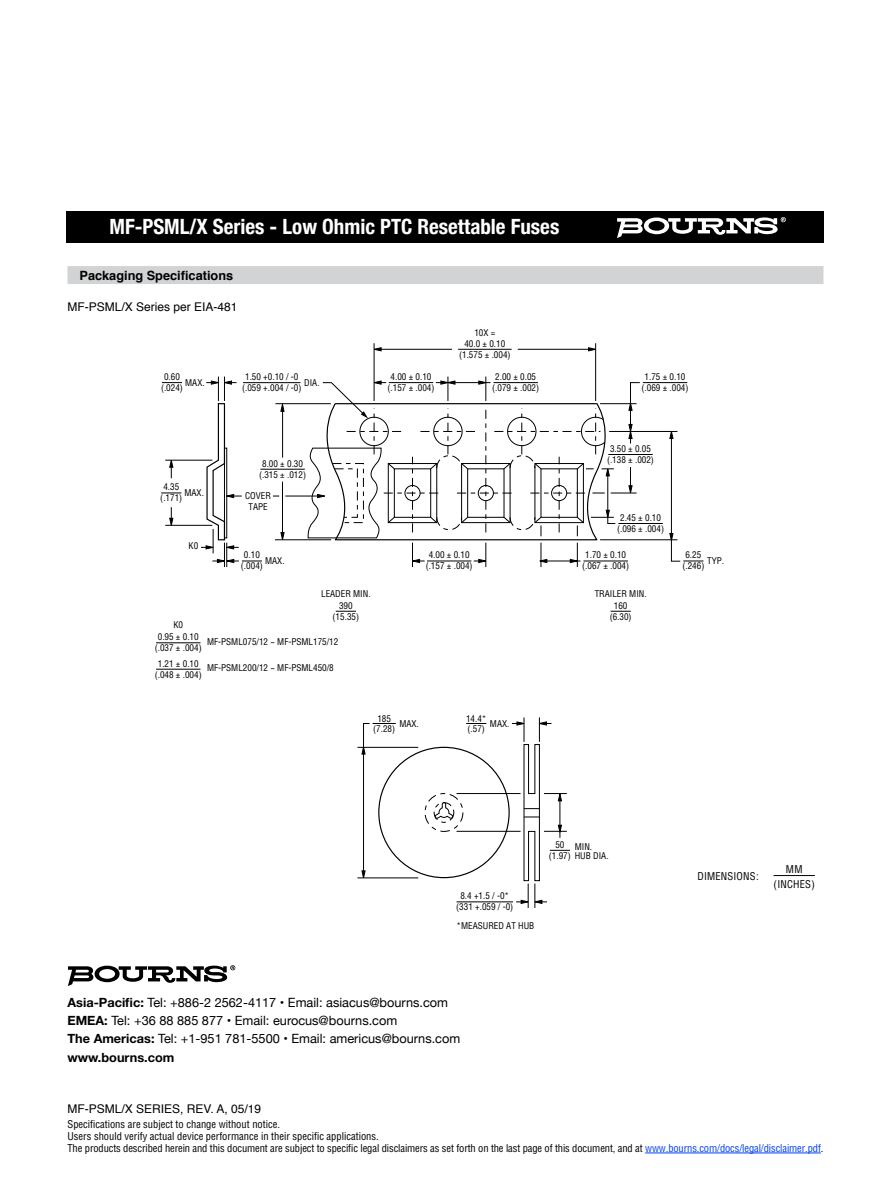
<style>
.page{position:relative;width:891px;height:1188px;background:#fff}
.page>*{position:absolute;margin:0;border:0;box-sizing:border-box;transform-origin:0 0}
.t1{font:700 condensed 22.5px "Helvetica Neue";color:#fff}
.t2{font:700 condensed 21px "Helvetica Neue";color:#fff}
.t3{font:12.75px/18.3px "Helvetica Neue";color:#000}
.t4{font:700 12.75px "Helvetica";color:#000}
.t5{font:12px "Helvetica";color:#000}
.t6{font:condensed 10.5px/12px "Helvetica";letter-spacing:-.01em;color:#000}
.t7{font:condensed 10.5px/15px "Helvetica";letter-spacing:.02em;color:#000;text-align:center}
.t8{font:condensed 9.15px/10.9px "Helvetica";color:#010001;text-align:center}
.t9{font:condensed 9.15px "Helvetica";color:#000}
.s1{font-weight:700}
.s2{color:#0042f4}
</style>
<div class="page">
<div style="left:68px;top:212px;width:756px;height:31px;background:#000"></div>
<svg style="left:617px;top:217px;width:169px;height:21px"></svg>
<hr style="left:645px;top:1153px;width:176px;height:1px;background:#0042f4">
<svg style="left:68px;top:965px;width:167px;height:21px"></svg>
<div style="left:68px;top:266px;width:756px;height:18px;background:#d1d3d4"></div>
<div style="left:425px;top:793px;width:38px;height:39px;border:1px dashed #010001;border-radius:50%"></div>
<div style="left:434px;top:802px;width:20px;height:21px;border:1px dashed #010001;border-radius:50%"></div>
<svg style="left:434px;top:802px;width:20px;height:18px"></svg>
<hr style="left:275px;top:403px;width:56px;height:1px;background:#010001">
<hr style="left:275px;top:540px;width:56px;height:1px;background:#010001">
<svg style="left:280px;top:403px;width:4px;height:9px"></svg>
<hr style="left:282px;top:482px;width:1px;height:52px;background:#010001">
<svg style="left:280px;top:532px;width:5px;height:9px"></svg>
<hr style="left:260px;top:469px;width:45px;height:1px;background:#010001">
<hr style="left:282px;top:409px;width:1px;height:49px;background:#010001">
<hr style="left:374px;top:343px;width:1px;height:58px;background:#010001">
<hr style="left:595px;top:343px;width:1px;height:58px;background:#010001">
<hr style="left:285px;top:496px;width:34px;height:1px;background:#010001">
<svg style="left:466px;top:723px;width:20px;height:1px"></svg>
<hr style="left:643px;top:382px;width:44px;height:1px;background:#010001">
<hr style="left:609px;top:431px;width:68px;height:1px;background:#010001">
<hr style="left:600px;top:540px;width:77px;height:1px;background:#010001">
<hr style="left:357px;top:747px;width:61px;height:1px;background:#010001">
<hr style="left:357px;top:878px;width:61px;height:1px;background:#010001">
<hr style="left:457px;top:793px;width:64px;height:1px;background:#010001">
<hr style="left:457px;top:831px;width:64px;height:1px;background:#010001">
<svg style="left:512px;top:717px;width:58px;height:191px"></svg>
<hr style="left:165px;top:460px;width:47px;height:1px;background:#010001">
<hr style="left:165px;top:525px;width:47px;height:1px;background:#010001">
<svg style="left:669px;top:431px;width:34px;height:131px"></svg>
<svg style="left:336px;top:611px;width:20px;height:1px"></svg>
<hr style="left:618px;top:523px;width:45px;height:1px;background:#010001">
<hr style="left:608px;top:454px;width:45px;height:1px;background:#010001">
<svg style="left:169px;top:459px;width:4px;height:19px"></svg>
<svg style="left:169px;top:507px;width:4px;height:19px"></svg>
<svg style="left:161px;top:493px;width:20px;height:1px"></svg>
<svg style="left:162px;top:382px;width:20px;height:1px"></svg>
<svg style="left:201px;top:377px;width:61px;height:190px"></svg>
<hr style="left:243px;top:382px;width:57px;height:1px;background:#010001">
<svg style="left:362px;top:723px;width:34px;height:156px"></svg>
<svg style="left:611px;top:611px;width:20px;height:1px"></svg>
<hr style="left:457px;top:901px;width:56px;height:1px;background:#010001">
<svg style="left:307px;top:377px;width:334px;height:190px"></svg>
<hr style="left:458px;top:349px;width:54px;height:1px;background:#010001">
<svg style="left:373px;top:347px;width:9px;height:4px"></svg>
<hr style="left:380px;top:349px;width:72px;height:1px;background:#010001">
<svg style="left:588px;top:347px;width:9px;height:4px"></svg>
<hr style="left:518px;top:349px;width:72px;height:1px;background:#010001">
<hr style="left:156px;top:642px;width:44px;height:1px;background:#010001">
<hr style="left:156px;top:669px;width:44px;height:1px;background:#010001">
<hr style="left:774px;top:875px;width:41px;height:1px;background:#000">
<h2 class="t2" style="left:110px;top:209px;width:451px">MF-PSML/X Series - Low Ohmic PTC Resettable Fuses</h2>
<h1 class="t1" style="left:98px;top:214px;width:360px">MF-NSMF Series - PTC Resettable Fuses</h1>
<h3 class="t4" style="left:80px;top:265px;width:155px">Packaging Specifications</h3>
<h3 class="t5" style="left:68px;top:297px;width:172px">MF-PSML/X Series per EIA-481</h3>
<p class="t8" style="left:161px;top:371px;width:23px">0.60 (.024)</p>
<p class="t8" style="left:185px;top:377px;width:21px">MAX.</p>
<p class="t8" style="left:242px;top:371px;width:61px">1.50 +0.10 / -0 (.059 +.004 / -0)</p>
<p class="t9" style="left:304px;top:376px;width:17px">DIA.</p>
<p class="t8" style="left:459px;top:327px;width:53px">10X =<br>40.0 ± 0.10 (1.575 ± .004)</p>
<p class="t8" style="left:388px;top:371px;width:48px">4.00 ± 0.10 (.157 ± .004)</p>
<p class="t8" style="left:492px;top:371px;width:48px">2.00 ± 0.05 (.079 ± .002)</p>
<p class="t8" style="left:642px;top:371px;width:48px">1.75 ± 0.10 (.069 ± .004)</p>
<p class="t8" style="left:160px;top:481px;width:23px">4.35 (.171)</p>
<p class="t8" style="left:185px;top:487px;width:21px">MAX.</p>
<p class="t8" style="left:189px;top:540px;width:11px">K0</p>
<p class="t8" style="left:173px;top:619px;width:11px">K0</p>
<p class="t8" style="left:259px;top:458px;width:48px">8.00 ± 0.30 (.315 ± .012)</p>
<p class="t8" style="left:245px;top:490px;width:27px">COVER<br>TAPE</p>
<p class="t8" style="left:241px;top:549px;width:23px">0.10 (.004)</p>
<p class="t8" style="left:265px;top:555px;width:21px">MAX.</p>
<p class="t9" style="left:321px;top:588px;width:51px">LEADER MIN.</p>
<p class="t8" style="left:333px;top:600px;width:28px">390 (15.35)</p>
<p class="t8" style="left:155px;top:631px;width:48px">0.95 ± 0.10 (.037 ± .004)</p>
<p class="t8" style="left:207px;top:636px;width:133px">MF-PSML075/12 ~ MF-PSML175/12</p>
<p class="t8" style="left:155px;top:658px;width:48px">1.21 ± 0.10 (.048 ± .004)</p>
<p class="t8" style="left:207px;top:662px;width:128px">MF-PSML200/12 ~ MF-PSML450/8</p>
<p class="t8" style="left:607px;top:443px;width:48px">3.50 ± 0.05 (.138 ± .002)</p>
<p class="t8" style="left:617px;top:512px;width:48px">2.45 ± 0.10 (.096 ± .004)</p>
<p class="t8" style="left:426px;top:549px;width:48px">4.00 ± 0.10 (.157 ± .004)</p>
<p class="t8" style="left:582px;top:549px;width:48px">1.70 ± 0.10 (.067 ± .004)</p>
<p class="t8" style="left:682px;top:549px;width:23px">6.25 (.246)</p>
<p class="t9" style="left:707px;top:555px;width:18px">TYP.</p>
<p class="t9" style="left:595px;top:588px;width:54px">TRAILER MIN.</p>
<p class="t8" style="left:610px;top:600px;width:23px">160 (6.30)</p>
<p class="t8" style="left:373px;top:713px;width:23px">185 (7.28)</p>
<p class="t9" style="left:399px;top:718px;width:21px">MAX.</p>
<p class="t8" style="left:466px;top:713px;width:22px;text-align:left">14.4* (.57)</p>
<p class="t9" style="left:490px;top:718px;width:21px">MAX.</p>
<p class="t8" style="left:456px;top:890px;width:59px">8.4 +1.5 / -0* (331 +.059 / -0)</p>
<p class="t9" style="left:457px;top:920px;width:79px">*MEASURED AT HUB</p>
<p class="t8" style="left:549px;top:840px;width:61px;text-align:left;text-indent:6px">50<br>(1.97) HUB DIA.</p>
<p class="t8" style="left:575px;top:841px;width:19px">MIN.</p>
<h3 class="t3" style="left:68px;top:994px;width:394px"><span class="s1">Asia-Pacific:</span> Tel: +886-2 2562-4117 • Email: asiacus@bourns.com <span class="s1">EMEA:</span> Tel: +36 88 885 877 • Email: eurocus@bourns.com<br><span class="s1">The Americas:</span> Tel: +1-951 781-5500 • Email: americus@bourns.com <span class="s1">www.bourns.com</span></h3>
<h3 class="t5" style="left:68px;top:1100px;width:195px">MF-PSML/X SERIES, REV. A, 05/19</h3>
<p class="t7" style="left:698px;top:869px;width:63px">DIMENSIONS:</p>
<p class="t7" style="left:774px;top:861px;width:43px">MM (INCHES)</p>
<p class="t6" style="left:68px;top:1118px;width:757px">Specifications are subject to change without notice.<br>Users should verify actual device performance in their specific applications.<br>The products described herein and this document are subject to specific legal disclaimers as set forth on the last page of this document, and at <span class="s2">www.bourns.com/docs/legal/disclaimer.pdf</span>.</p>
</div>
